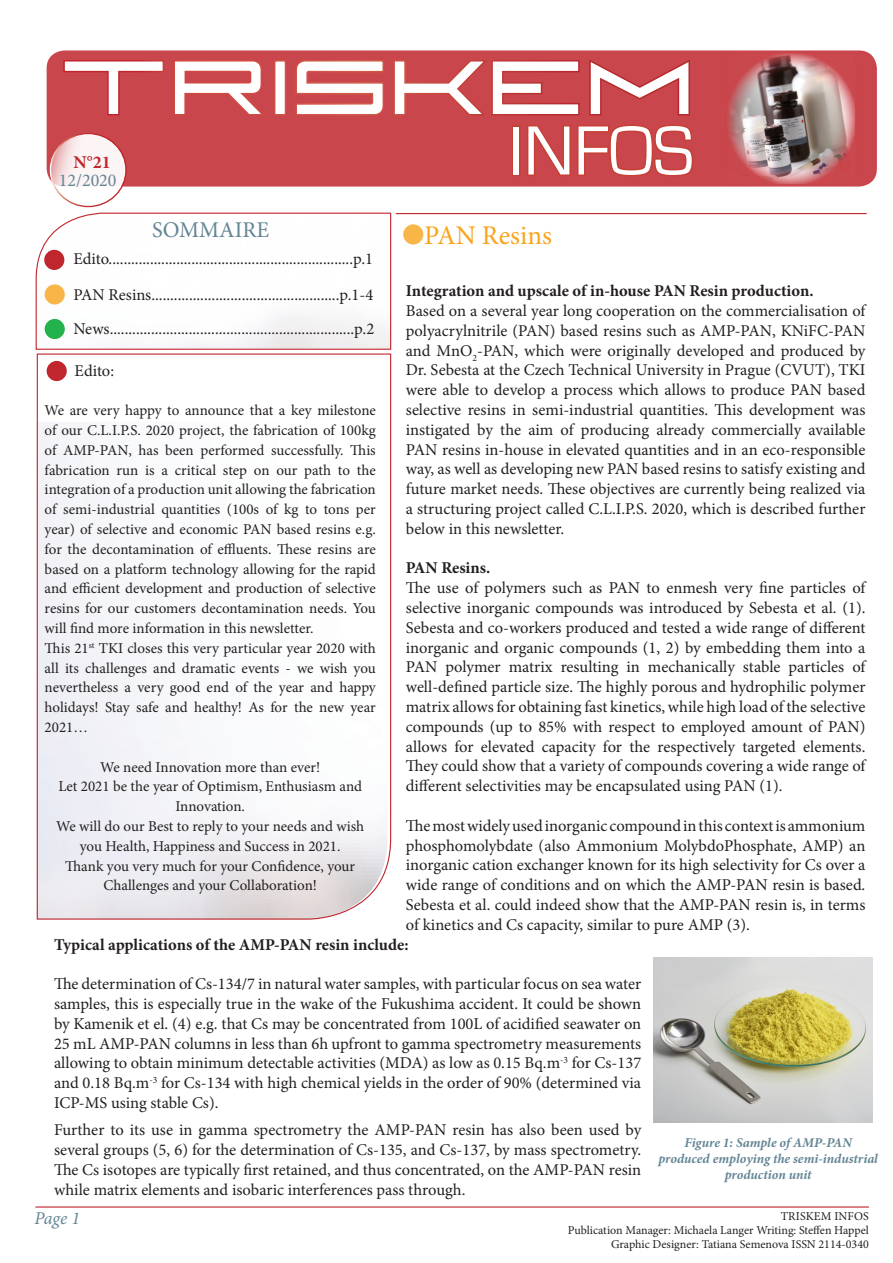
<style>
.page{position:relative;width:893px;height:1263px;background:#fff}
.page>*{position:absolute;margin:0;border:0;box-sizing:border-box;transform-origin:0 0}
.t1{font:72px "Eurostile";color:#fff}
.t2{font:27px "Minion Pro";color:#f9a51b}
.t3{font:22.5px "Minion Pro";color:#638594}
.t4{font:18px "Minion Pro";color:#638594}
.t5{font:italic 18px "Minion Pro";color:#638594}
.t6{font:700 18px "Minion Pro";color:#c0262d}
.t7{font:16.5px/19.8px "Minion Pro";color:#231f20;text-align:justify}
.t8{font:700 16.5px "Minion Pro";color:#231f20}
.t9{font:15px/19.8px "Minion Pro";letter-spacing:-.005em;color:#231f20;text-align:center}
.t10{font:italic 700 13.5px/16.2px "Minion Pro";letter-spacing:-.005em;color:#638594;text-align:center}
.t11{font:12px "Minion Pro";color:#231f20}
</style>
<div class="page">
<hr style="left:396px;top:213px;width:471px;height:1px;background:#c0262d">
<div style="left:47px;top:50px;width:830px;height:137px;background:#c9464c;border-radius:18px"></div>
<hr style="left:35px;top:1206px;width:834px;height:1px;background:#c0262d">
<div style="left:512px;top:125px;width:9px;height:51px;border:3px solid #c74035"></div>
<svg style="left:527px;top:124px;width:166px;height:53px"></svg>
<svg style="left:63px;top:60px;width:627px;height:56px"></svg>
<svg style="left:35px;top:212px;width:357px;height:138px"></svg>
<svg style="left:36px;top:353px;width:356px;height:567px"></svg>
<img style="left:728px;top:54px;width:127px;height:129px">
<div style="left:726px;top:52px;width:131px;height:133px;border:1px solid #fff;border-radius:7px"></div>
<div style="left:47px;top:361px;width:20px;height:20px;background:#c0262d;border-radius:50%"></div>
<div style="left:45px;top:284px;width:20px;height:20px;background:#f8b649;border-radius:50%"></div>
<div style="left:403px;top:224px;width:20px;height:20px;background:#f8b649;border-radius:50%"></div>
<div style="left:44px;top:250px;width:20px;height:20px;background:#c0262d;border-radius:50%"></div>
<div style="left:45px;top:319px;width:20px;height:20px;background:#23b24b;border-radius:50%"></div>
<svg style="left:50px;top:134px;width:76px;height:71px;fill:#fcf5f5"></svg>
<div style="left:50px;top:133px;width:77px;height:74px;border:1px solid #fff;border-radius:50%"></div>
<img style="left:654px;top:957px;width:218px;height:166px">
<p class="t6" style="left:73px;top:149px;width:39px">N°21</p>
<p class="t4" style="left:59px;top:168px;width:59px">12/2020</p>
<p class="t3" style="left:152px;top:215px;width:119px">SOMMAIRE</p>
<p class="t7" style="left:73px;top:249px;width:301px">Edito.................................................................p.1</p>
<p class="t7" style="left:73px;top:285px;width:301px">PAN Resins..................................................p.1-4</p>
<p class="t7" style="left:73px;top:319px;width:302px">News.................................................................p.2</p>
<p class="t7" style="left:75px;top:360px;width:41px">Edito:</p>
<p class="t9" style="left:45px;top:400px;width:333px;text-align:justify">We are very happy to announce that a key milestone of our C.L.I.P.S. 2020 project, the fabrication of 100kg of AMP-PAN, has been performed successfully. This fabrication run is a critical step on our path to the integration of a production unit allowing the fabrication of semi-industrial quantities (100s of kg to tons per year) of selective and economic PAN based resins e.g. for the decontamination of effluents. These resins are based on a platform technology allowing for the rapid and efficient development and production of selective resins for our customers decontamination needs. You will find more information in this newsletter.</p>
<p class="t9" style="left:45px;top:638px;width:333px;text-align:justify">This 21<sup>st</sup> TKI closes this very particular year 2020 with all its challenges and dramatic events - we wish you nevertheless a very good end of the year and happy holidays! Stay safe and healthy! As for the new year 2021…</p>
<p class="t9" style="left:100px;top:757px;width:221px">We need Innovation more than ever!</p>
<p class="t9" style="left:58px;top:777px;width:305px">Let 2021 be the year of Optimism, Enthusiasm and<br>Innovation.</p>
<p class="t9" style="left:56px;top:816px;width:309px">We will do our Best to reply to your needs and wish you Health, Happiness and Success in 2021.</p>
<p class="t9" style="left:65px;top:856px;width:291px">Thank you very much for your Confidence, your<br>Challenges and your Collaboration!</p>
<p class="t1" style="left:509px;top:112px;width:186px">INFOS</p>
<p class="t2" style="left:424px;top:217px;width:129px">PAN Resins</p>
<p class="t8" style="left:406px;top:279px;width:409px">Integration and upscale of in-house PAN Resin production.</p>
<p class="t7" style="left:406px;top:301px;width:461px">Based on a several year long cooperation on the commercialisation of polyacrylnitrile (PAN) based resins such as AMP-PAN, KNiFC-PAN and MnO<sub>2</sub>-PAN, which were originally developed and produced by Dr. Sebesta at the Czech Technical University in Prague (CVUT), TKI were able to develop a process which allows to produce PAN based selective resins in semi-industrial quantities. This development was instigated by the aim of producing already commercially available PAN resins in-house in elevated quantities and in an eco-responsible way, as well as developing new PAN based resins to satisfy existing and future market needs. These objectives are currently being realized via a structuring project called C.L.I.P.S. 2020, which is described further below in this newsletter.</p>
<p class="t8" style="left:406px;top:556px;width:86px">PAN Resins.</p>
<p class="t7" style="left:406px;top:578px;width:461px">The use of polymers such as PAN to enmesh very fine particles of selective inorganic compounds was introduced by Sebesta et al. (1).<br>Sebesta and co-workers produced and tested a wide range of different inorganic and organic compounds (1, 2) by embedding them into a PAN polymer matrix resulting in mechanically stable particles of well-defined particle size. The highly porous and hydrophilic polymer matrix allows for obtaining fast kinetics, while high load of the selective compounds (up to 85% with respect to employed amount of PAN) allows for elevated capacity for the respectively targeted elements.<br>They could show that a variety of compounds covering a wide range of different selectivities may be encapsulated using PAN (1).</p>
<p class="t7" style="left:406px;top:816px;width:461px">The most widely used inorganic compound in this context is ammonium phosphomolybdate (also Ammonium MolybdoPhosphate, AMP) an inorganic cation exchanger known for its high selectivity for Cs over a wide range of conditions and on which the AMP-PAN resin is based.<br>Sebesta et al. could indeed show that the AMP-PAN resin is, in terms of kinetics and Cs capacity, similar to pure AMP (3).</p>
<p class="t8" style="left:54px;top:933px;width:356px">Typical applications of the AMP-PAN resin include:</p>
<p class="t7" style="left:54px;top:974px;width:589px">The determination of Cs-134/7 in natural water samples, with particular focus on sea water samples, this is especially true in the wake of the Fukushima accident. It could be shown by Kamenik et el. (4) e.g. that Cs may be concentrated from 100L of acidified seawater on 25 mL AMP-PAN columns in less than 6h upfront to gamma spectrometry measurements allowing to obtain minimum detectable activities (MDA) as low as 0.15 Bq.m<sup>-3</sup> for Cs-137 and 0.18 Bq.m<sup>-3</sup> for Cs-134 with high chemical yields in the order of 90% (determined via ICP-MS using stable Cs).</p>
<p class="t7" style="left:54px;top:1120px;width:589px">Further to its use in gamma spectrometry the AMP-PAN resin has also been used by several groups (5, 6) for the determination of Cs-135, and Cs-137, by mass spectrometry.<br>The Cs isotopes are typically first retained, and thus concentrated, on the AMP-PAN resin while matrix elements and isobaric interferences pass through.</p>
<p class="t10" style="left:658px;top:1134px;width:221px">Figure 1: Sample of AMP-PAN produced employing the semi-industrial production unit</p>
<p class="t5" style="left:34px;top:1205px;width:47px">Page 1</p>
<p class="t11" style="left:781px;top:1208px;width:90px">TRISKEM INFOS</p>
<p class="t11" style="left:568px;top:1222px;width:303px">Publication Manager: Michaela Langer Writing: Steffen Happel</p>
<p class="t11" style="left:611px;top:1236px;width:259px">Graphic Designer: Tatiana Semenova ISSN 2114-0340</p>
</div>
